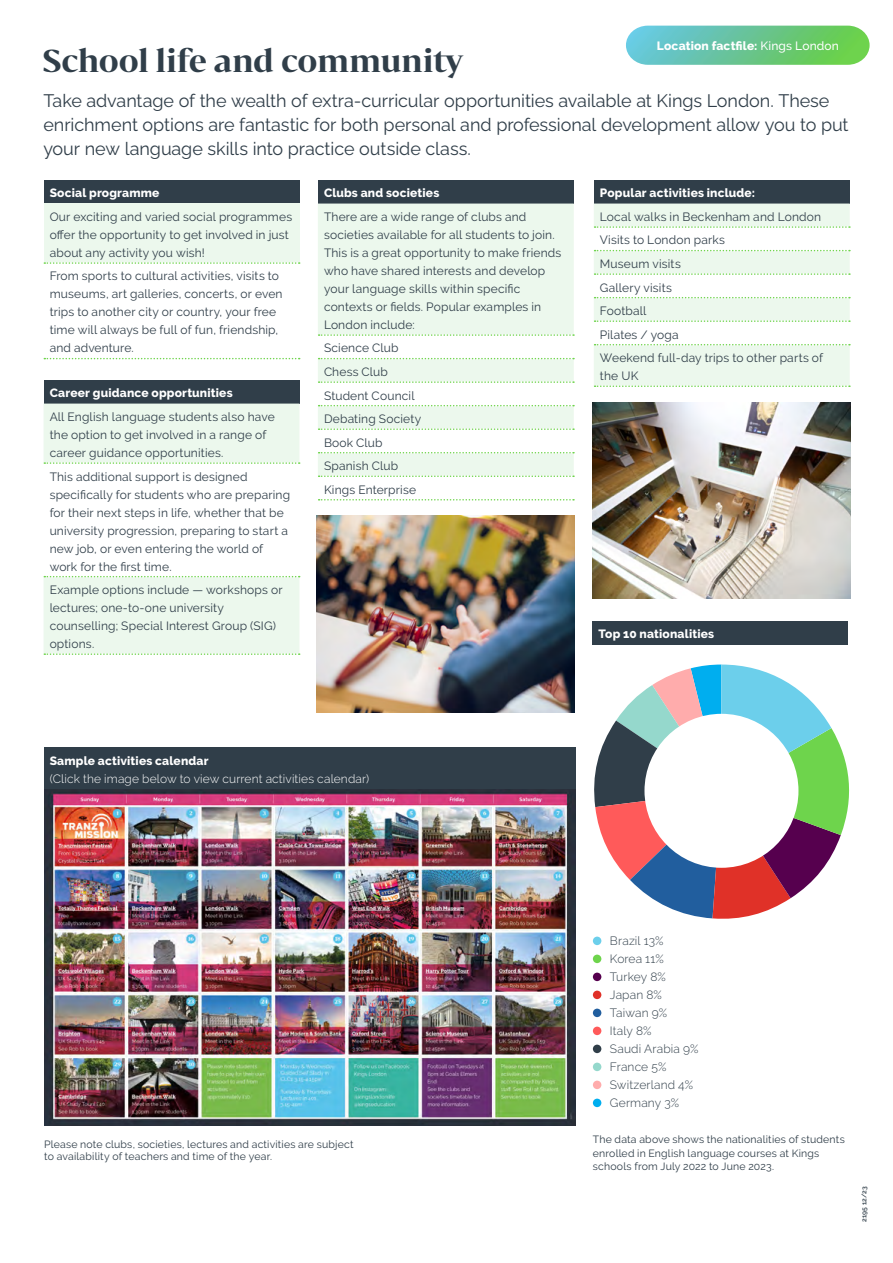
<style>
.page{position:relative;width:893px;height:1263px;background:#fff}
.page>*{position:absolute;margin:0;border:0;box-sizing:border-box;transform-origin:0 0}
.t1{font:700 30px "Bw Darius";letter-spacing:-.01em;color:#303e49}
.t2{font:18px/24px "Raleway v 4020 Regular";letter-spacing:-.005em;color:#303e49}
.t3{font:12px/18px "Raleway";letter-spacing:.015em;color:#303e49}
.t4{font:800 12px "Raleway";letter-spacing:.015em;color:#fff}
.t5{font:300 12px/18px "Raleway";letter-spacing:.01em;color:#303e49}
.t6{font:300 12px "Raleway";letter-spacing:.01em;color:#fff}
.t7{font:10.5px/13.5px "Raleway";letter-spacing:.02em;color:#303e49}
.t8{font:600 6.75px "Raleway";letter-spacing:.015em;color:#303e49}
.s1{font-weight:500}
</style>
<div class="page">
<img style="left:44px;top:789px;width:531px;height:336px">
<svg style="left:626px;top:26px;width:244px;height:39px;background:#6ec996"></svg>
<div style="left:44px;top:180px;width:255px;height:24px;background:#303e49"></div>
<div style="left:44px;top:204px;width:255px;height:59px;background:#ecf8ed"></div>
<svg style="left:44px;top:262px;width:256px;height:2px"></svg>
<svg style="left:44px;top:358px;width:256px;height:1px"></svg>
<div style="left:318px;top:180px;width:256px;height:24px;background:#303e49"></div>
<svg style="left:318px;top:204px;width:256px;height:272px;fill:#ecf8ed"></svg>
<svg style="left:319px;top:334px;width:255px;height:2px"></svg>
<svg style="left:319px;top:358px;width:255px;height:1px"></svg>
<svg style="left:319px;top:381px;width:255px;height:2px"></svg>
<svg style="left:319px;top:405px;width:255px;height:1px"></svg>
<svg style="left:319px;top:428px;width:255px;height:2px"></svg>
<svg style="left:319px;top:452px;width:255px;height:1px"></svg>
<svg style="left:319px;top:475px;width:255px;height:2px"></svg>
<svg style="left:319px;top:499px;width:255px;height:1px"></svg>
<div style="left:594px;top:180px;width:256px;height:24px;background:#303e49"></div>
<svg style="left:594px;top:204px;width:256px;height:182px;fill:#ecf8ed"></svg>
<svg style="left:595px;top:226px;width:255px;height:2px"></svg>
<svg style="left:595px;top:250px;width:255px;height:1px"></svg>
<svg style="left:595px;top:273px;width:255px;height:2px"></svg>
<svg style="left:595px;top:297px;width:255px;height:1px"></svg>
<svg style="left:595px;top:320px;width:255px;height:2px"></svg>
<svg style="left:595px;top:344px;width:255px;height:1px"></svg>
<svg style="left:595px;top:385px;width:255px;height:2px"></svg>
<div style="left:44px;top:380px;width:255px;height:24px;background:#303e49"></div>
<svg style="left:44px;top:404px;width:255px;height:249px;fill:#ecf8ed"></svg>
<svg style="left:44px;top:462px;width:256px;height:2px"></svg>
<svg style="left:44px;top:576px;width:256px;height:1px"></svg>
<svg style="left:44px;top:653px;width:256px;height:2px"></svg>
<div style="left:44px;top:747px;width:531px;height:42px;background:#303e49"></div>
<img style="left:592px;top:402px;width:258px;height:197px">
<img style="left:317px;top:516px;width:258px;height:196px">
<div style="left:592px;top:621px;width:256px;height:24px;background:#303e49"></div>
<div style="left:593px;top:936px;width:8px;height:9px;background:#6ccfeb;border-radius:50%"></div>
<div style="left:593px;top:954px;width:8px;height:9px;background:#6ed44c;border-radius:50%"></div>
<div style="left:593px;top:972px;width:8px;height:9px;background:#56004e;border-radius:50%"></div>
<div style="left:593px;top:990px;width:8px;height:9px;background:#e03128;border-radius:50%"></div>
<div style="left:593px;top:1008px;width:8px;height:9px;background:#215e9e;border-radius:50%"></div>
<div style="left:593px;top:1026px;width:8px;height:9px;background:#ff5a5a;border-radius:50%"></div>
<div style="left:593px;top:1044px;width:8px;height:9px;background:#303e49;border-radius:50%"></div>
<div style="left:593px;top:1062px;width:8px;height:9px;background:#95d8cc;border-radius:50%"></div>
<div style="left:593px;top:1080px;width:8px;height:9px;background:#ffacac;border-radius:50%"></div>
<div style="left:593px;top:1098px;width:8px;height:9px;background:#00aeef;border-radius:50%"></div>
<svg style="left:594px;top:664px;width:255px;height:255px"></svg>
<div style="left:644px;top:714px;width:154px;height:154px;background:#fff;border-radius:50%"></div>
<h1 class="t1" style="left:43px;top:40px;width:423px">School life and community</h1>
<p class="t4" style="left:657px;top:39px;width:184px">Location factfile: <span class="s1">Kings London</span></p>
<p class="t2" style="left:43px;top:87px;width:807px">Take advantage of the wealth of extra-curricular opportunities available at Kings London. These enrichment options are fantastic for both personal and professional development allow you to put your new language skills into practice outside class.</p>
<p class="t4" style="left:50px;top:186px;width:111px">Social programme</p>
<p class="t3" style="left:50px;top:208px;width:244px">Our exciting and varied social programmes offer the opportunity to get involved in just about any activity you wish!</p>
<p class="t3" style="left:50px;top:267px;width:234px">From sports to cultural activities, visits to museums, art galleries, concerts, or even trips to another city or country, your free time will always be full of fun, friendship, and adventure.</p>
<p class="t4" style="left:50px;top:386px;width:184px">Career guidance opportunities</p>
<p class="t3" style="left:50px;top:408px;width:227px">All English language students also have the option to get involved in a range of career guidance opportunities.</p>
<p class="t3" style="left:50px;top:467px;width:242px">This additional support is designed specifically for students who are preparing for their next steps in life, whether that be university progression, preparing to start a new job, or even entering the world of work for the first time.</p>
<p class="t3" style="left:50px;top:581px;width:234px">Example options include — workshops or lectures; one-to-one university counselling; Special Interest Group (SIG) options.</p>
<p class="t4" style="left:324px;top:186px;width:117px">Clubs and societies</p>
<p class="t3" style="left:324px;top:208px;width:239px">There are a wide range of clubs and societies available for all students to join.<br>This is a great opportunity to make friends who have shared interests and develop your language skills within specific contexts or fields. Popular examples in London include:</p>
<p class="t3" style="left:324px;top:336px;width:99px;line-height:23.5px">Science Club<br>Chess Club<br>Student Council<br>Debating Society<br>Book Club<br>Spanish Club<br>Kings Enterprise</p>
<p class="t4" style="left:600px;top:186px;width:157px">Popular activities include:</p>
<p class="t3" style="left:600px;top:205px;width:225px;line-height:23.5px">Local walks in Beckenham and London<br>Visits to London parks<br>Museum visits<br>Gallery visits<br>Football<br>Pilates / yoga<br>Weekend full-day trips to other parts of</p>
<p class="t3" style="left:600px;top:367px;width:40px">the UK</p>
<p class="t4" style="left:599px;top:627px;width:117px">Top 10 nationalities</p>
<p class="t4" style="left:50px;top:753px;width:160px">Sample activities calendar</p>
<p class="t6" style="left:50px;top:771px;width:321px">(Click the image below to view current activities calendar)</p>
<p class="t7" style="left:44px;top:1137px;width:311px;line-height:12.6px">Please note clubs, societies, lectures and activities are subject to availability of teachers and time of the year.</p>
<p class="t5" style="left:610px;top:932px;width:90px">Brazil 13%<br>Korea 11%<br>Turkey 8%<br>Japan 8%<br>Taiwan 9%<br>Italy 8%<br>Saudi Arabia 9%<br>France 5%<br>Switzerland 4%<br>Germany 3%</p>
<p class="t7" style="left:593px;top:1133px;width:253px">The data above shows the nationalities of students enrolled in English language courses at Kings schools from July 2022 to June 2023.</p>
<p class="t8" style="left:860px;top:1222px;width:37px;rotate:-90deg">2195 12/23</p>
</div>
